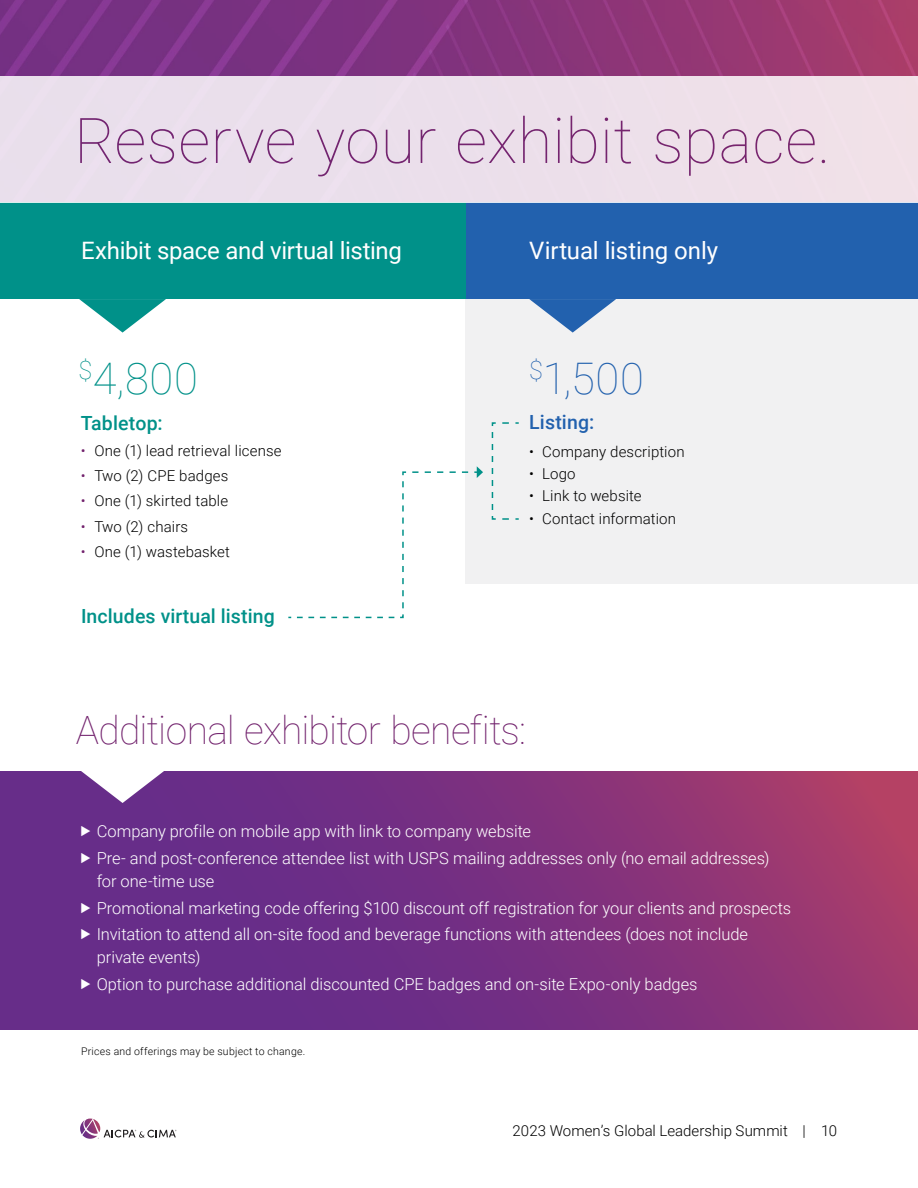
<style>
.page{position:relative;width:918px;height:1188px;background:#fff}
.page>*{position:absolute;margin:0;border:0;box-sizing:border-box;transform-origin:0 0}
.t1{font:100 63px "Roboto";letter-spacing:.005em;color:#72226d}
.t2{font:100 43.5px "Roboto";color:#009189}
.t3{font:100 43.5px "Roboto";color:#2261ae}
.t4{font:100 39px "Roboto";letter-spacing:-.015em;color:#72226d}
.t5{font:24px "Roboto";letter-spacing:-.01em;color:#fff}
.t6{font:500 19.5px "Roboto";letter-spacing:.005em;color:#009189}
.t7{font:500 19.5px "Roboto";letter-spacing:.01em;color:#2261ae}
.t8{font:300 16.5px/26.8px "Roboto";letter-spacing:-.005em;color:#fff}
.t9{font:300 15px "Roboto";letter-spacing:.01em;color:#000}
.t10{font:300 10.5px "Roboto";letter-spacing:.025em;color:#000}
.s1{color:#72226d}
</style>
<div class="page">
<svg style="left:80px;top:1119px;width:96px;height:20px"></svg>
<div style="left:466px;top:292px;width:452px;height:292px;background:#f1f1f2"></div>
<svg style="left:491px;top:422px;width:28px;height:98px"></svg>
<svg style="left:288px;top:466px;width:195px;height:153px"></svg>
<img style="left:0;top:0;width:918px;height:76px">
<div style="left:466px;top:202px;width:452px;height:97px;background:#2261ae"></div>
<div style="left:0;top:202px;width:466px;height:97px;background:#009189"></div>
<svg style="left:0;top:772px;width:918px;height:257px;background:#7c317f"></svg>
<svg style="left:79px;top:771px;width:87px;height:32px"></svg>
<div style="left:0;top:76px;width:918px;height:126px;background:#ecdfeb"></div>
<svg style="left:79px;top:299px;width:87px;height:34px"></svg>
<svg style="left:529px;top:299px;width:87px;height:34px"></svg>
<svg style="left:82px;top:826px;width:8px;height:11px"></svg>
<svg style="left:82px;top:853px;width:8px;height:11px"></svg>
<svg style="left:82px;top:902px;width:8px;height:11px"></svg>
<svg style="left:82px;top:929px;width:8px;height:11px"></svg>
<svg style="left:82px;top:978px;width:8px;height:11px"></svg>
<h1 class="t1" style="left:74px;top:96px;width:758px">Reserve your exhibit space.</h1>
<h3 class="t5" style="left:81px;top:233px;width:322px">Exhibit space and virtual listing</h3>
<h3 class="t5" style="left:529px;top:233px;width:190px">Virtual listing only</h3>
<h2 class="t2" style="left:78px;top:348px;width:121px"><sup>$</sup>4,800</h2>
<p class="t6" style="left:81px;top:409px;width:83px">Tabletop:</p>
<p class="t9" style="left:81px;top:440px;width:202px"><span class="s1">•</span> One (1) lead retrieval license</p>
<p class="t9" style="left:81px;top:465px;width:149px"><span class="s1">•</span> Two (2) CPE badges</p>
<p class="t9" style="left:81px;top:491px;width:149px"><span class="s1">•</span> One (1) skirted table</p>
<p class="t9" style="left:81px;top:516px;width:109px"><span class="s1">•</span> Two (2) chairs</p>
<p class="t9" style="left:81px;top:541px;width:151px"><span class="s1">•</span> One (1) wastebasket</p>
<p class="t6" style="left:81px;top:603px;width:195px">Includes virtual listing</p>
<h2 class="t3" style="left:529px;top:348px;width:116px"><sup>$</sup>1,500</h2>
<p class="t7" style="left:529px;top:408px;width:67px">Listing:</p>
<p class="t9" style="left:529px;top:441px;width:157px">• Company description</p>
<p class="t9" style="left:529px;top:463px;width:48px">• Logo</p>
<p class="t9" style="left:529px;top:486px;width:114px">• Link to website</p>
<p class="t9" style="left:529px;top:508px;width:148px">• Contact information</p>
<h3 class="t4" style="left:76px;top:702px;width:452px">Additional exhibitor benefits:</h3>
<p class="t8" style="left:97px;top:818px;width:675px">Company profile on mobile app with link to company website<br>Pre- and post-conference attendee list with USPS mailing addresses only (no email addresses)</p>
<p class="t8" style="left:97px;top:867px;width:696px">for one-time use<br>Promotional marketing code offering $100 discount off registration for your clients and prospects<br>Invitation to attend all on-site food and beverage functions with attendees (does not include</p>
<p class="t8" style="left:97px;top:943px;width:602px">private events)<br>Option to purchase additional discounted CPE badges and on-site Expo-only badges</p>
<p class="t10" style="left:81px;top:1044px;width:226px">Prices and offerings may be subject to change.</p>
<p class="t9" style="left:513px;top:1120px;width:326px">2023 Women’s Global Leadership Summit | 10</p>
</div>
